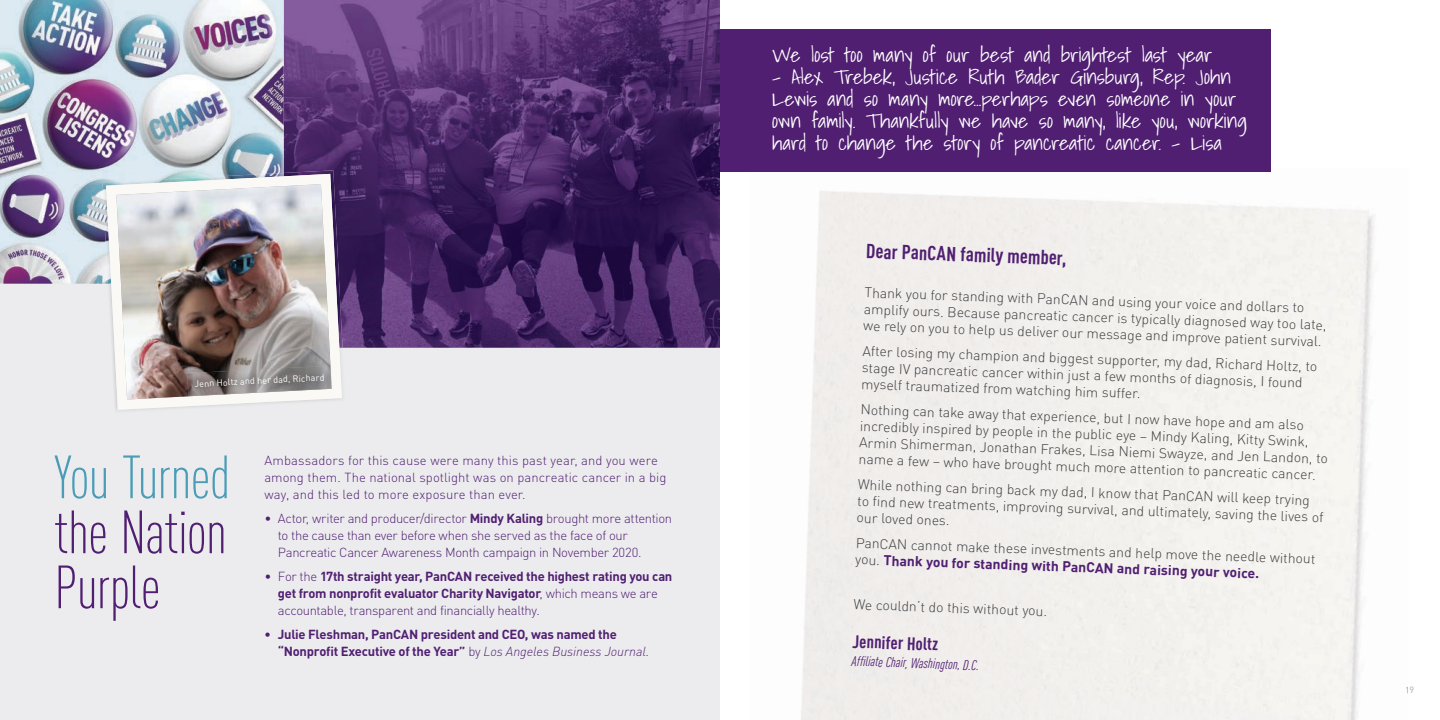
<style>
.page{position:relative;width:1440px;height:720px;background:#fff}
.page>*{position:absolute;margin:0;border:0;box-sizing:border-box;transform-origin:0 0}
.t1{font:300 condensed 60px/55px "DINOT";letter-spacing:-.02em;color:#501f72}
.t2{font:300 condensed 60px "DINOT";letter-spacing:-.02em;color:#4b9db7}
.t3{font:700 condensed 20px "DINOT";color:#501f72}
.t4{font:300 19.8px/22px "Shadows Into";color:#fff;scale:1.11 1}
.t5{font:700 condensed 18px "DINOT";color:#501f72}
.t6{font:300 14px/16.5px "DINOT";color:#3e3e3f}
.t7{font:italic condensed 14px "DINOT";color:#501f72}
.t8{font:700 13px/17px "DINOT";letter-spacing:-.02em;color:#501f72}
.t9{font:300 13px/17px "DINOT";letter-spacing:-.025em;color:#501f72}
.t10{font:300 13px/17px "DINOT";letter-spacing:-.005em;color:#501f72}
.t11{font:9px "DINOT";color:#fff}
.t12{font:9px "DINOT";color:#a8a9ad}
.s1{font-weight:700}
.s2{font-weight:300}
.s3{font-weight:300;font-style:italic}
.s4{font-weight:700;color:#501f72}
</style>
<div class="page">
<div style="left:0;top:0;width:720px;height:720px;background:#ececee"></div>
<img style="left:284px;top:0;width:436px;height:348px">
<img style="left:0;top:0;width:284px;height:284px">
<img style="left:1097px;top:168px;width:277px;height:552px">
<div style="left:801px;top:171px;width:296px;height:549px;background:#f1eeec"></div>
<img style="left:749px;top:171px;width:70px;height:308px">
<img style="left:749px;top:473px;width:32px;height:6px">
<div style="left:1027px;top:684px;width:296px;height:36px;background:#f3f1ee"></div>
<svg style="left:1027px;top:719px;width:12px;height:1px"></svg>
<div style="left:720px;top:29px;width:550px;height:142px;background:#501f72"></div>
<img style="left:284px;top:170px;width:59px;height:178px">
<img style="left:103px;top:173px;width:181px;height:111px">
<svg style="left:106px;top:174px;width:236px;height:236px"></svg>
<img style="left:116px;top:184px;width:216px;height:216px">
<img style="left:332px;top:366px;width:1px;height:22px">
<img style="left:187px;top:366px;width:145px;height:30px">
<p class="t11" style="left:194px;top:378px;width:131px;rotate:-3deg">Jenn H oltz and her dad, Richard</p>
<h1 class="t2" style="left:54px;top:443px;width:178px">You Turned</h1>
<h1 class="t1" style="left:54px;top:505px;width:174px">the Nation<br>Purple</h1>
<p class="t10" style="left:264px;top:451px;width:404px">Ambassadors for this cause were many this past year, and you were among them. The national spotlight was on pancreatic cancer in a big way, and this led to more exposure than ever.</p>
<p class="t9" style="left:278px;top:510px;width:396px;text-indent:-13px">• Actor, writer and producer/director <span class="s1">Mindy Kaling</span> brought more attention to the cause than ever before when she served as the face of our<br>Pancreatic Cancer Awareness Month campaign in November 2020.</p>
<p class="t8" style="left:278px;top:567px;width:396px;text-indent:-13px"><span class="s2">• For the</span> 17th straight year, PanCAN received the highest rating you can get from nonprofit evaluator Charity Navigator<span class="s2">, which means we are accountable, transparent and financially healthy.</span></p>
<p class="t8" style="left:278px;top:626px;width:373px;text-indent:-13px">• Julie Fleshman, PanCAN president and CEO, was named the “Nonprofit Executive of the Year” <span class="s2">by</span> <span class="s3">Los Angeles Business Journal</span><span class="s2">.</span></p>
<h3 class="t4" style="left:772px;top:43px;width:398px">We lost too many of our best and brightest last year</h3>
<h3 class="t4" style="left:772px;top:65px;width:429px">– Alex Trebek, Justice Ruth Bader Ginsburg, Rep. John Lewis and so many more...perhaps even someone in your own family. Thankfully we have so many, like you, working hard to change the story of pancreatic cancer. - Lisa</h3>
<h2 class="t3" style="left:867px;top:239px;width:202px;rotate:2deg">Dear PanCAN family member,</h2>
<p class="t6" style="left:865px;top:284px;width:464px;rotate:2deg">Thank you for standing with PanCAN and using your voice and dollars to amplify ours. B ecause pancreatic cancer is typically diagnosed way too late, we rely on you to help us deliver our message and improve patient survival.</p>
<p class="t6" style="left:863px;top:342px;width:457px;rotate:2deg">After losing my champion and biggest supporter, my dad, R ichard H oltz, to stage IV pancreatic cancer within just a few months of diagnosis, I found myself traumatized from watching him suffer.</p>
<p class="t6" style="left:861px;top:401px;width:470px;rotate:2deg">N othing can take away that experience, but I now have hope and am also incredibly inspired by people in the public eye – M indy Kaling, Kitty Swink, Armin Shimerman, Jonathan Frakes, Lisa N iemi Swayze, and Jen Landon, to name a few – who have brought much more attention to pancreatic cancer.</p>
<p class="t6" style="left:858px;top:476px;width:468px;rotate:2deg">W hile nothing can bring back my dad, I know that PanCAN will keep trying to find new treatments, improving survival, and ultimately, saving the lives of our loved ones.</p>
<p class="t6" style="left:856px;top:534px;width:461px;rotate:2deg">PanCAN cannot make these investments and help move the needle without you. <span class="s4">Thank you for standing with PanCAN and raising your voice.</span></p>
<p class="t6" style="left:854px;top:596px;width:195px;rotate:2deg">W e couldn’t do this without you.</p>
<p class="t5" style="left:853px;top:630px;width:91px;rotate:2deg">Jennifer Holtz</p>
<p class="t7" style="left:852px;top:653px;width:134px;rotate:2deg">Affiliate Chair, Washington, D.C.</p>
<p class="t12" style="left:1405px;top:684px;width:11px">19</p>
</div>
